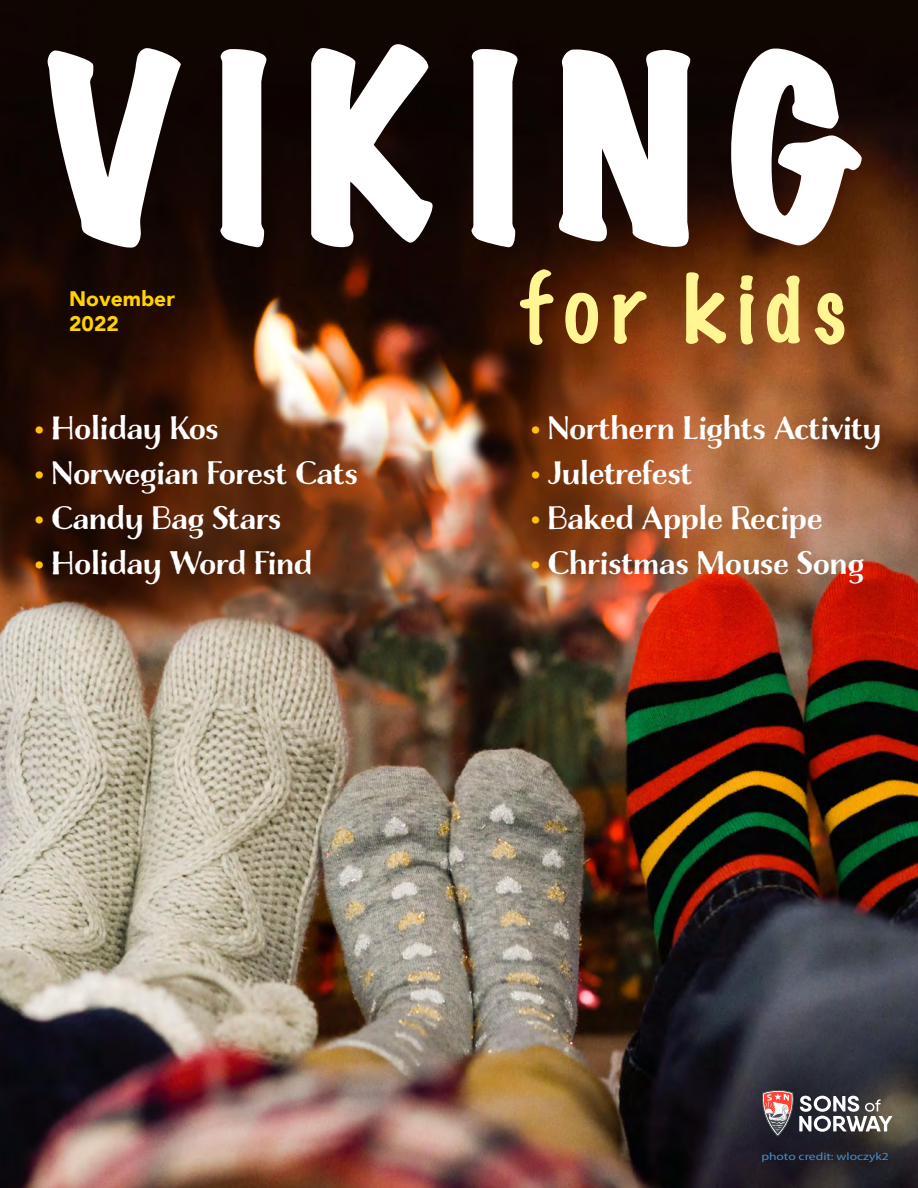
<style>
.page{position:relative;width:918px;height:1188px;background:#fff}
.page>*{position:absolute;margin:0;border:0;box-sizing:border-box;transform-origin:0 0}
.t1{font:expanded 229.8px "Marker Felt";letter-spacing:.145em;color:#fff}
.t2{font:100 86.4px "Marker Felt";letter-spacing:.14em;color:#fff693}
.t3{font:34.5px "Charcuterie Contrast";color:#fff}
.t4{font:900 21px/25.2px "Avenir";color:#ffd200}
.t5{font:10.8px "Myriad Pro";color:#468cca;scale:1.25 1}
.s1{font-family:"Myriad Pro";color:#fec10d}
</style>
<div class="page">
<img style="left:0;top:0;width:918px;height:1188px">
<svg style="left:760px;top:1087px;width:132px;height:50px"></svg>
<h1 class="t1" style="left:46px;top:-33px;width:816px">VIKING</h1>
<h2 class="t2" style="left:520px;top:240px;width:328px">for kids</h2>
<p class="t4" style="left:69px;top:286px;width:107px">November<br>2022</p>
<p class="t3" style="left:34px;top:407px;width:186px"><span class="s1">•</span> Holiday Kos</p>
<p class="t3" style="left:34px;top:452px;width:325px"><span class="s1">•</span> Norwegian Forest Cats</p>
<p class="t3" style="left:34px;top:497px;width:248px"><span class="s1">•</span> Candy Bag Stars</p>
<p class="t3" style="left:34px;top:542px;width:279px"><span class="s1">•</span> Holiday Word Find</p>
<p class="t3" style="left:531px;top:407px;width:352px"><span class="s1">•</span> Northern Lights Activity</p>
<p class="t3" style="left:531px;top:452px;width:163px"><span class="s1">•</span> Juletrefest</p>
<p class="t3" style="left:531px;top:497px;width:293px"><span class="s1">•</span> Baked Apple Recipe</p>
<p class="t3" style="left:531px;top:542px;width:335px"><span class="s1">•</span> Christmas Mouse Song</p>
<p class="t5" style="left:761px;top:1150px;width:104px">photo credit: wloczyk2</p>
</div>
